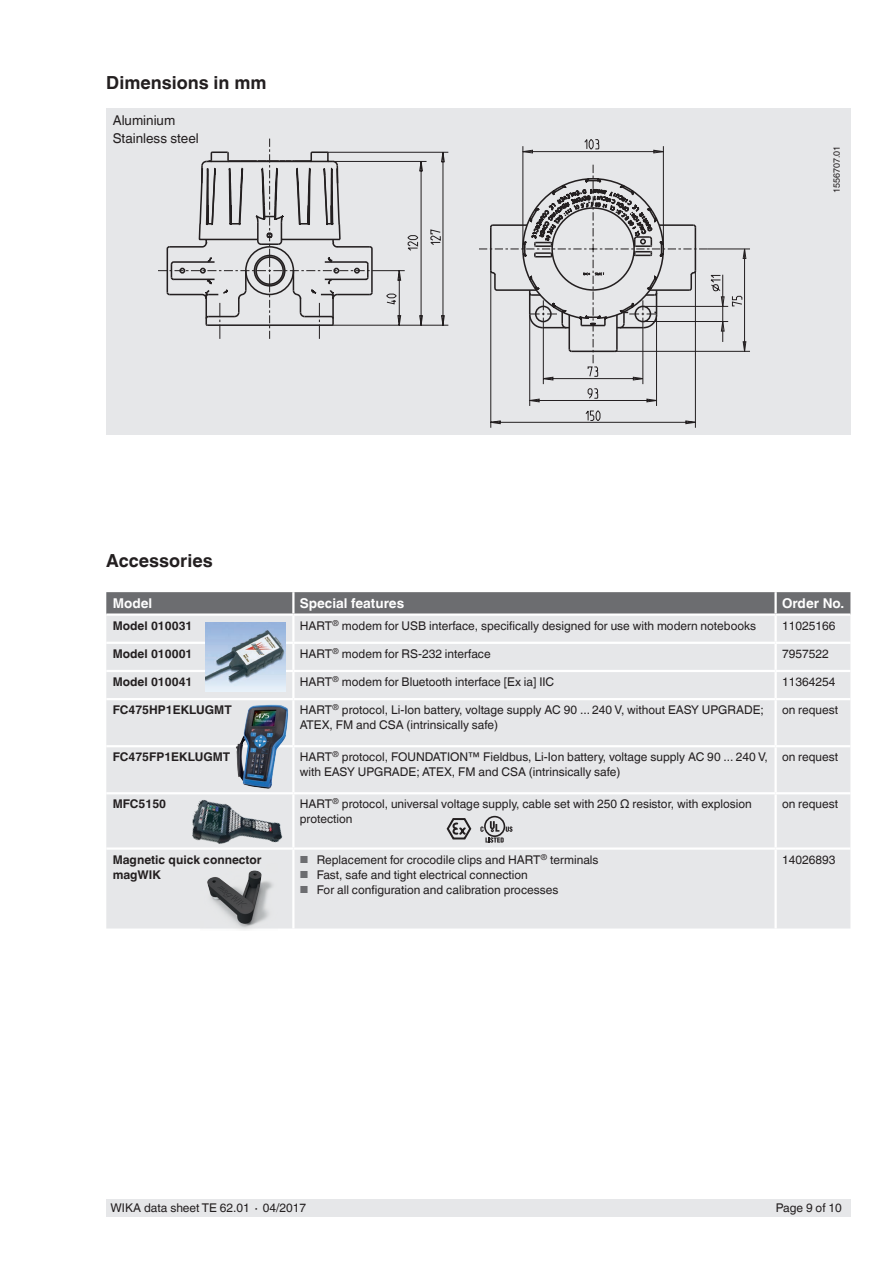
<style>
.page{position:relative;width:893px;height:1263px;background:#fff}
.page>*{position:absolute;margin:0;border:0;box-sizing:border-box;transform-origin:0 0}
.t1{font:700 18px "Helvetica World";color:#231f20}
.t2{font:700 13.5px "Helvetica World";color:#fff}
.t3{font:13.5px/18px "Helvetica World";color:#231f20}
.t4{font:12px/15px "Helvetica World";color:#231f20}
.t5{font:700 12px/15px "Helvetica World";color:#231f20}
.t6{font:9px "Helvetica World";color:#231f20}
.s1{font-size:10.2px;color:#6c6d70}
</style>
<div class="page">
<div style="left:106px;top:1199px;width:744px;height:17px;background:#e6e7e9"></div>
<div style="left:106px;top:592px;width:744px;height:21px;background:#6c6d70"></div>
<div style="left:106px;top:616px;width:744px;height:312px;background:#e6e7e9"></div>
<hr style="left:292px;top:592px;width:3px;height:21px;background:#fff">
<hr style="left:774px;top:592px;width:3px;height:21px;background:#fff">
<hr style="left:292px;top:616px;width:3px;height:26px;background:#fff">
<hr style="left:774px;top:616px;width:3px;height:26px;background:#fff">
<hr style="left:106px;top:642px;width:187px;height:2px;background:#fff">
<hr style="left:293px;top:642px;width:483px;height:2px;background:#fff">
<hr style="left:292px;top:644px;width:3px;height:26px;background:#fff">
<hr style="left:776px;top:642px;width:74px;height:2px;background:#fff">
<hr style="left:774px;top:644px;width:3px;height:26px;background:#fff">
<hr style="left:106px;top:670px;width:187px;height:2px;background:#fff">
<hr style="left:293px;top:670px;width:483px;height:2px;background:#fff">
<hr style="left:292px;top:672px;width:3px;height:26px;background:#fff">
<hr style="left:776px;top:670px;width:74px;height:2px;background:#fff">
<hr style="left:774px;top:672px;width:3px;height:26px;background:#fff">
<hr style="left:106px;top:698px;width:187px;height:2px;background:#fff">
<hr style="left:293px;top:698px;width:483px;height:2px;background:#fff">
<hr style="left:292px;top:700px;width:3px;height:45px;background:#fff">
<hr style="left:776px;top:698px;width:74px;height:2px;background:#fff">
<hr style="left:774px;top:700px;width:3px;height:45px;background:#fff">
<hr style="left:106px;top:745px;width:187px;height:2px;background:#fff">
<hr style="left:293px;top:745px;width:483px;height:2px;background:#fff">
<hr style="left:292px;top:747px;width:3px;height:45px;background:#fff">
<hr style="left:776px;top:745px;width:74px;height:2px;background:#fff">
<hr style="left:774px;top:747px;width:3px;height:45px;background:#fff">
<hr style="left:106px;top:792px;width:187px;height:2px;background:#fff">
<hr style="left:293px;top:792px;width:483px;height:2px;background:#fff">
<hr style="left:292px;top:794px;width:3px;height:53px;background:#fff">
<hr style="left:776px;top:792px;width:74px;height:2px;background:#fff">
<hr style="left:774px;top:794px;width:3px;height:53px;background:#fff">
<hr style="left:106px;top:847px;width:187px;height:3px;background:#fff">
<hr style="left:293px;top:847px;width:483px;height:3px;background:#fff">
<hr style="left:292px;top:850px;width:3px;height:78px;background:#fff">
<hr style="left:776px;top:847px;width:74px;height:3px;background:#fff">
<hr style="left:774px;top:850px;width:3px;height:78px;background:#fff">
<img style="left:205px;top:623px;width:81px;height:69px">
<img style="left:234px;top:700px;width:56px;height:90px">
<img style="left:183px;top:785px;width:106px;height:90px">
<img style="left:200px;top:863px;width:78px;height:67px">
<svg style="left:446px;top:818px;width:25px;height:22px"></svg>
<div style="left:484px;top:816px;width:21px;height:21px;border:2px solid #231f20;border-radius:50%"></div>
<svg style="left:480px;top:821px;width:32px;height:22px"></svg>
<div style="left:106px;top:108px;width:744px;height:326px;background:#e6e7e9"></div>
<svg style="left:158px;top:248px;width:592px;height:180px"></svg>
<hr style="left:707px;top:249px;width:43px;height:1px;background:#231f20">
<hr style="left:642px;top:328px;width:1px;height:56px;background:#231f20">
<hr style="left:656px;top:315px;width:1px;height:91px;background:#231f20">
<hr style="left:695px;top:271px;width:1px;height:157px;background:#231f20">
<hr style="left:722px;top:275px;width:1px;height:67px;background:#231f20">
<hr style="left:744px;top:249px;width:1px;height:102px;background:#231f20">
<svg style="left:166px;top:231px;width:33px;height:122px"></svg>
<svg style="left:199px;top:138px;width:498px;height:215px"></svg>
<h1 class="t1" style="left:106px;top:73px;width:162px">Dimensions in mm</h1>
<p class="t3" style="left:113px;top:112px;width:88px">Aluminium<br>Stainless steel</p>
<h1 class="t1" style="left:106px;top:550px;width:108px">Accessories</h1>
<p class="t6" style="left:831px;top:193px;width:49px;rotate:-90deg">1556707.01</p>
<p class="t2" style="left:113px;top:596px;width:41px">Model</p>
<p class="t2" style="left:300px;top:596px;width:106px">Special features</p>
<p class="t2" style="left:782px;top:596px;width:64px">Order No.</p>
<p class="t5" style="left:113px;top:618px;width:81px">Model 010031</p>
<p class="t4" style="left:300px;top:618px;width:458px">HART<sup>®</sup> modem for USB interface, specifically designed for use with modern notebooks</p>
<p class="t4" style="left:782px;top:618px;width:55px">11025166</p>
<p class="t5" style="left:113px;top:646px;width:81px">Model 010001</p>
<p class="t4" style="left:300px;top:646px;width:192px">HART<sup>®</sup> modem for RS-232 interface</p>
<p class="t4" style="left:782px;top:646px;width:48px">7957522</p>
<p class="t5" style="left:113px;top:674px;width:81px">Model 010041</p>
<p class="t4" style="left:300px;top:674px;width:256px">HART<sup>®</sup> modem for Bluetooth interface [Ex ia] IIC</p>
<p class="t4" style="left:782px;top:674px;width:55px">11364254</p>
<p class="t5" style="left:113px;top:702px;width:121px">FC475HP1EKLUGMT</p>
<p class="t4" style="left:300px;top:702px;width:466px">HART<sup>®</sup> protocol, Li-Ion battery, voltage supply AC 90 ... 240 V, without EASY UPGRADE;<br>ATEX, FM and CSA (intrinsically safe)</p>
<p class="t4" style="left:782px;top:702px;width:58px">on request</p>
<p class="t5" style="left:113px;top:749px;width:119px">FC475FP1EKLUGMT</p>
<p class="t4" style="left:300px;top:749px;width:470px">HART<sup>®</sup> protocol, FOUNDATION™ Fieldbus, Li-Ion battery, voltage supply AC 90 ... 240 V, with EASY UPGRADE; ATEX, FM and CSA (intrinsically safe)</p>
<p class="t4" style="left:782px;top:749px;width:58px">on request</p>
<p class="t5" style="left:113px;top:797px;width:55px">MFC5150</p>
<p class="t4" style="left:300px;top:797px;width:454px">HART<sup>®</sup> protocol, universal voltage supply, cable set with 250 Ω resistor, with explosion protection</p>
<p class="t4" style="left:782px;top:797px;width:58px">on request</p>
<p class="t5" style="left:113px;top:852px;width:151px">Magnetic quick connector magWIK</p>
<p class="t4" style="left:300px;top:852px;width:300px"><span class="s1">■</span> Replacement for crocodile clips and HART<sup>®</sup> terminals</p>
<p class="t4" style="left:782px;top:852px;width:55px">14026893</p>
<p class="t4" style="left:300px;top:867px;width:230px"><span class="s1">■</span> Fast, safe and tight electrical connection</p>
<p class="t4" style="left:300px;top:882px;width:260px"><span class="s1">■</span> For all configuration and calibration processes</p>
<p class="t4" style="left:111px;top:1200px;width:197px">WIKA data sheet TE 62.01 ∙ 04/2017</p>
<p class="t4" style="left:776px;top:1200px;width:68px">Page 9 of 10</p>
</div>
